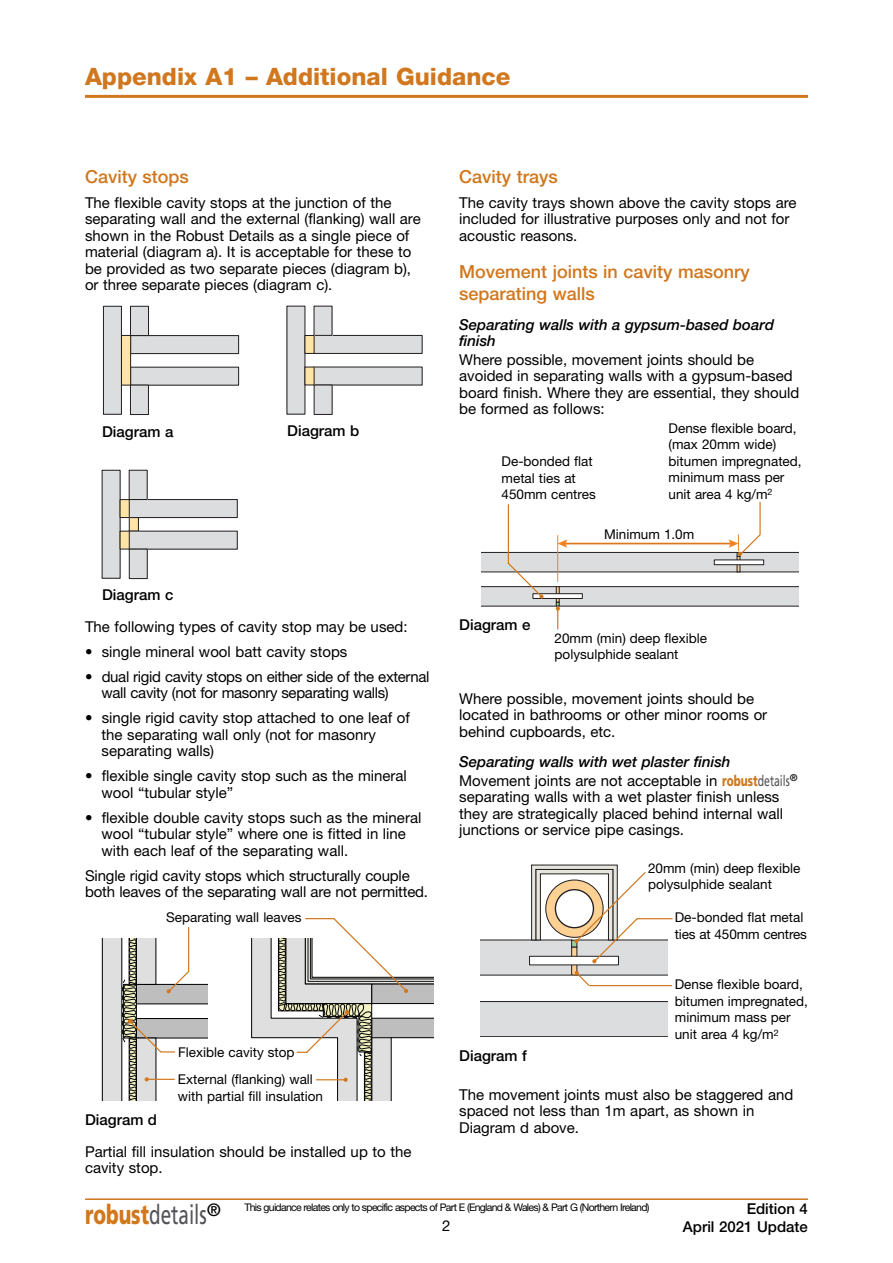
<style>
.page{position:relative;width:893px;height:1263px;background:#fff}
.page>*{position:absolute;margin:0;border:0;box-sizing:border-box;transform-origin:0 0}
.t1{font:27px "Frutiger";color:#545357;scale:.7 1}
.t2{font:800 24px "Helvetica Neue";color:#d1771d}
.t3{font:500 18px/21.6px "Helvetica Neue";color:#d1771d}
.t4{font:15px/16.5px "Helvetica Neue";color:#000}
.t5{font:italic 500 15px/16.5px "Helvetica Neue";color:#000}
.t6{font:15px/16.5px "Helvetica Neue";letter-spacing:-.02em;color:#000}
.t7{font:500 15px/18px "Helvetica Neue";color:#000;text-align:right}
.t8{font:13.5px/16.5px "Helvetica Neue";color:#000}
.t9{font:10.5px "Helvetica Neue";letter-spacing:-.065em;color:#000}
.s1{font-weight:400;font-style:normal}
.s2{font-family:"Frutiger";font-weight:900;font-style:normal;color:#d1771d}
.s3{font-family:"Frutiger";font-weight:400;font-style:normal;color:#545357}
.s4{font-weight:900;color:#d1771d}
</style>
<div class="page">
<hr style="left:85px;top:1198px;width:723px;height:2px;background:#d1771d">
<hr style="left:85px;top:95px;width:723px;height:3px;background:#d1771d">
<div style="left:131px;top:336px;width:108px;height:18px;background:#dcdddf"></div>
<div style="left:130px;top:335px;width:109px;height:19px;border:1px solid #231f20"></div>
<div style="left:131px;top:367px;width:108px;height:18px;background:#dcdddf"></div>
<div style="left:103px;top:306px;width:18px;height:108px;background:#dcdddf"></div>
<div style="left:103px;top:306px;width:19px;height:109px;border:1px solid #231f20"></div>
<div style="left:131px;top:306px;width:18px;height:29px;background:#dcdddf"></div>
<div style="left:130px;top:306px;width:19px;height:30px;border:1px solid #231f20"></div>
<div style="left:130px;top:385px;width:18px;height:29px;background:#dcdddf"></div>
<div style="left:130px;top:385px;width:19px;height:30px;border:1px solid #231f20"></div>
<div style="left:121px;top:335px;width:10px;height:50px;background:#ffe4a6"></div>
<div style="left:121px;top:335px;width:10px;height:50px;border:1px solid #231f20"></div>
<div style="left:314px;top:335px;width:108px;height:18px;background:#dcdddf"></div>
<div style="left:314px;top:335px;width:108px;height:19px;border:1px solid #231f20"></div>
<div style="left:314px;top:367px;width:108px;height:18px;background:#dcdddf"></div>
<div style="left:287px;top:306px;width:18px;height:108px;background:#dcdddf"></div>
<div style="left:314px;top:306px;width:18px;height:29px;background:#dcdddf"></div>
<div style="left:314px;top:385px;width:18px;height:29px;background:#dcdddf"></div>
<div style="left:305px;top:367px;width:9px;height:18px;background:#ffe4a6"></div>
<div style="left:305px;top:335px;width:9px;height:18px;background:#ffe4a6"></div>
<div style="left:305px;top:335px;width:9px;height:19px;border:1px solid #231f20"></div>
<hr style="left:508px;top:504px;width:1px;height:60px;background:#d1771d">
<svg style="left:481px;top:533px;width:317px;height:96px"></svg>
<hr style="left:759px;top:502px;width:2px;height:33px;background:#d1771d">
<div style="left:129px;top:517px;width:9px;height:14px;background:#ffe4a6"></div>
<div style="left:129px;top:517px;width:10px;height:14px;border:1px solid #231f20"></div>
<div style="left:129px;top:499px;width:108px;height:18px;background:#dcdddf"></div>
<div style="left:129px;top:499px;width:109px;height:19px;border:1px solid #231f20"></div>
<div style="left:129px;top:531px;width:108px;height:18px;background:#dcdddf"></div>
<div style="left:102px;top:470px;width:18px;height:108px;background:#dcdddf"></div>
<div style="left:129px;top:470px;width:18px;height:29px;background:#dcdddf"></div>
<div style="left:129px;top:470px;width:19px;height:30px;border:1px solid #231f20"></div>
<div style="left:129px;top:549px;width:18px;height:29px;background:#dcdddf"></div>
<div style="left:129px;top:549px;width:19px;height:30px;border:1px solid #231f20"></div>
<div style="left:120px;top:531px;width:9px;height:18px;background:#ffe4a6"></div>
<div style="left:120px;top:531px;width:10px;height:18px;border:1px solid #231f20"></div>
<div style="left:120px;top:500px;width:9px;height:17px;background:#ffe4a6"></div>
<div style="left:120px;top:499px;width:10px;height:19px;border:1px solid #231f20"></div>
<svg style="left:480px;top:1001px;width:188px;height:36px;background:#d2d3d5"></svg>
<svg style="left:480px;top:864px;width:188px;height:123px"></svg>
<hr style="left:637px;top:918px;width:35px;height:1px;background:#d1771d">
<hr style="left:589px;top:985px;width:83px;height:1px;background:#d1771d">
<hr style="left:188px;top:927px;width:1px;height:45px;background:#d1771d">
<svg style="left:251px;top:918px;width:183px;height:183px"></svg>
<svg style="left:102px;top:938px;width:106px;height:163px"></svg>
<h2 class="t2" style="left:85px;top:68px;width:427px">Appendix A1 – Additional Guidance</h2>
<p class="t3" style="left:85px;top:167px;width:105px">Cavity stops</p>
<p class="t4" style="left:85px;top:196px;width:337px">The flexible cavity stops at the junction of the separating wall and the external (flanking) wall are shown in the Robust Details as a single piece of material (diagram a). It is acceptable for these to be provided as two separate pieces (diagram b), or three separate pieces (diagram c).</p>
<p class="t7" style="left:102px;top:424px;width:73px">Diagram a</p>
<p class="t7" style="left:287px;top:423px;width:74px">Diagram b</p>
<p class="t7" style="left:102px;top:587px;width:73px">Diagram c</p>
<p class="t4" style="left:85px;top:620px;width:324px">The following types of cavity stop may be used:</p>
<p class="t4" style="left:85px;top:645px;width:264px">• single mineral wool batt cavity stops</p>
<p class="t6" style="left:102px;top:670px;width:329px;text-indent:-16px">• dual rigid cavity stops on either side of the external wall cavity (not for masonry separating walls)</p>
<p class="t4" style="left:102px;top:711px;width:310px;text-indent:-16px">• single rigid cavity stop attached to one leaf of the separating wall only (not for masonry separating walls)</p>
<p class="t4" style="left:102px;top:769px;width:307px;text-indent:-16px">• flexible single cavity stop such as the mineral wool “tubular style”</p>
<p class="t4" style="left:102px;top:811px;width:321px;text-indent:-16px">• flexible double cavity stops such as the mineral wool “tubular style” where one is fitted in line with each leaf of the separating wall.</p>
<p class="t4" style="left:85px;top:869px;width:345px">Single rigid cavity stops which structurally couple both leaves of the separating wall are not permitted.</p>
<p class="t8" style="left:166px;top:910px;width:137px">Separating wall leaves</p>
<p class="t8" style="left:178px;top:1045px;width:118px">Flexible cavity stop</p>
<p class="t7" style="left:85px;top:1112px;width:74px">Diagram d</p>
<p class="t8" style="left:178px;top:1072px;width:147px">External (flanking) wall with partial fill insulation</p>
<p class="t4" style="left:85px;top:1144px;width:328px">Partial fill insulation should be installed up to the cavity stop.</p>
<p class="t3" style="left:459px;top:167px;width:100px">Cavity trays</p>
<p class="t4" style="left:459px;top:196px;width:339px">The cavity trays shown above the cavity stops are included for illustrative purposes only and not for acoustic reasons.</p>
<p class="t3" style="left:459px;top:263px;width:292px">Movement joints in cavity masonry separating walls</p>
<p class="t5" style="left:459px;top:316px;width:316px">Separating walls with a gypsum-based board finish</p>
<p class="t4" style="left:459px;top:353px;width:341px">Where possible, movement joints should be avoided in separating walls with a gypsum-based board finish. Where they are essential, they should be formed as follows:</p>
<p class="t8" style="left:502px;top:454px;width:96px">De-bonded flat metal ties at<br>450mm centres</p>
<p class="t8" style="left:669px;top:421px;width:134px">Dense flexible board, (max 20mm wide) bitumen impregnated, minimum mass per unit area 4 kg/m<sup>2</sup></p>
<p class="t8" style="left:604px;top:527px;width:92px">Minimum 1.0m</p>
<p class="t7" style="left:459px;top:617px;width:73px">Diagram e</p>
<p class="t8" style="left:555px;top:631px;width:154px">20mm (min) deep flexible polysulphide sealant</p>
<p class="t4" style="left:459px;top:692px;width:310px">Where possible, movement joints should be located in bathrooms or other minor rooms or behind cupboards, etc.</p>
<p class="t5" style="left:459px;top:752px;width:340px;line-height:18.6px">Separating walls with wet plaster finish<br><span class="s1">Movement joints are not acceptable in</span> <span class="s2">robust</span><span class="s3">details</span><sup>®</sup></p>
<p class="t4" style="left:459px;top:790px;width:325px">separating walls with a wet plaster finish unless they are strategically placed behind internal wall junctions or service pipe casings.</p>
<p class="t8" style="left:648px;top:861px;width:154px">20mm (min) deep flexible polysulphide sealant</p>
<p class="t8" style="left:675px;top:910px;width:134px">De-bonded flat metal ties at 450mm centres</p>
<p class="t7" style="left:459px;top:1048px;width:69px">Diagram f</p>
<p class="t8" style="left:675px;top:977px;width:134px">Dense flexible board, bitumen impregnated, minimum mass per unit area 4 kg/m<sup>2</sup></p>
<p class="t4" style="left:459px;top:1088px;width:336px">The movement joints must also be staggered and spaced not less than 1m apart, as shown in<br>Diagram d above.</p>
<h1 class="t1" style="left:85px;top:1203px;width:196px"><span class="s4">robust</span>details<sup>®</sup></h1>
<p class="t9" style="left:244px;top:1203px;width:407px">This guidance relates only to specific aspects of Part E (England &amp; Wales) &amp; Part G (Northern Ireland)</p>
<p class="t4" style="left:442px;top:1219px;width:10px">2</p>
<p class="t7" style="left:683px;top:1201px;width:127px">Edition 4<br>April 2021 Update</p>
</div>
